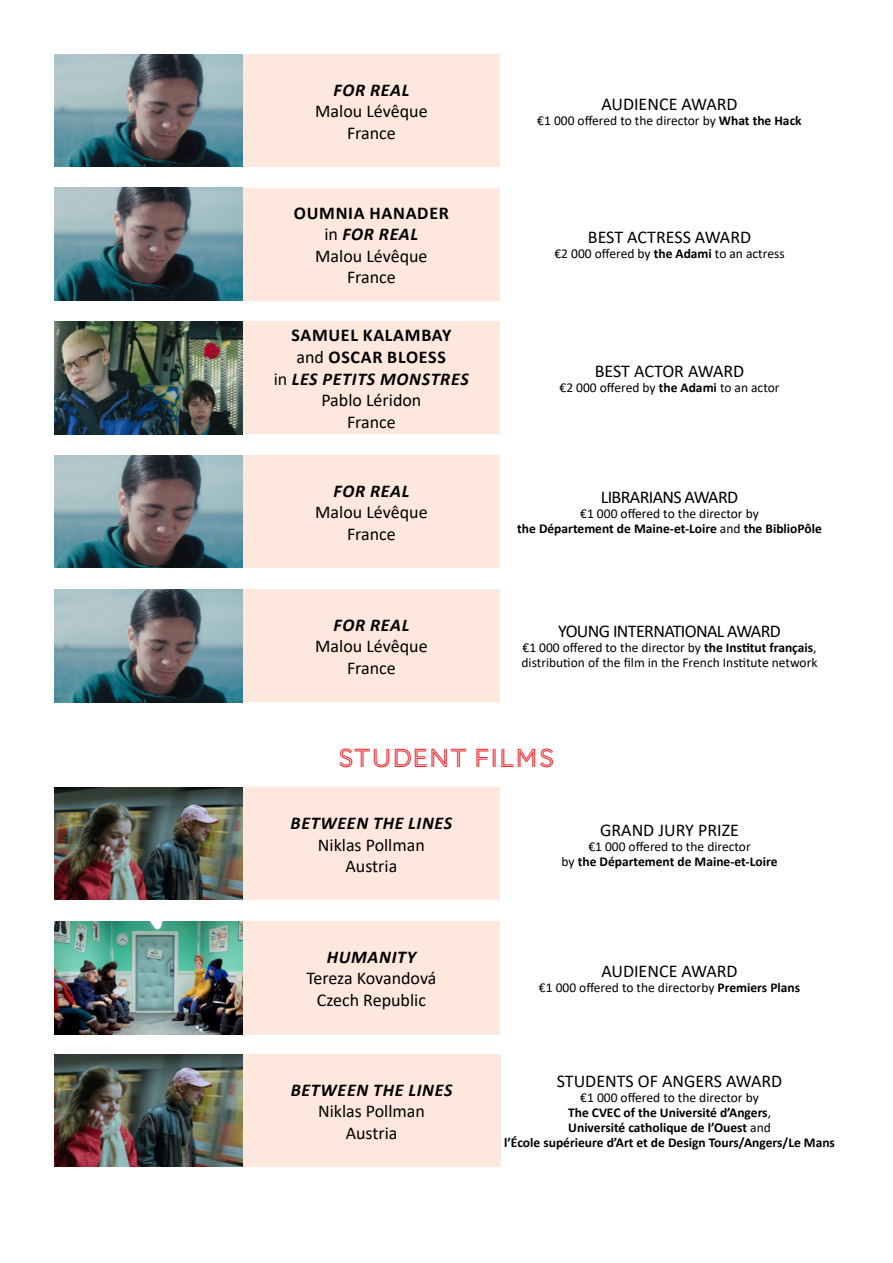
<style>
.page{position:relative;width:893px;height:1263px;background:#fff}
.page>*{position:absolute;margin:0;border:0;box-sizing:border-box;transform-origin:0 0}
.t1{font:27px "AW Conqueror Std Inline";color:#ed1d24}
.t2{font:18px/21.6px "Calibri";color:#000;text-align:center}
.t3{font:700 18px/21.6px "Calibri";letter-spacing:.04em;color:#000;text-align:center}
.t4{font:italic 700 18px "Calibri";letter-spacing:.04em;color:#000}
.t5{font:18px "Calibri";letter-spacing:-.035em;color:#000}
.t6{font:700 13.5px/15px "Calibri";color:#000;text-align:center}
.t7{font:13.5px/15px "Calibri";color:#000}
.s1{font-weight:700}
.s2{font-weight:700;font-style:italic}
.s3{font-weight:400}
.s4{font-style:italic}
</style>
<div class="page">
<div style="left:243px;top:54px;width:257px;height:113px;background:#fee7dc"></div>
<img style="left:54px;top:54px;width:189px;height:113px">
<div style="left:243px;top:188px;width:257px;height:113px;background:#fee7dc"></div>
<img style="left:54px;top:188px;width:189px;height:113px">
<div style="left:243px;top:322px;width:257px;height:112px;background:#fee7dc"></div>
<img style="left:54px;top:322px;width:189px;height:112px">
<div style="left:243px;top:455px;width:257px;height:113px;background:#fee7dc"></div>
<img style="left:54px;top:455px;width:189px;height:113px">
<div style="left:243px;top:589px;width:257px;height:113px;background:#fee7dc"></div>
<img style="left:54px;top:589px;width:189px;height:113px">
<div style="left:243px;top:788px;width:257px;height:112px;background:#fee7dc"></div>
<img style="left:54px;top:788px;width:189px;height:112px">
<div style="left:243px;top:921px;width:257px;height:113px;background:#fee7dc"></div>
<img style="left:54px;top:921px;width:189px;height:113px">
<div style="left:243px;top:1054px;width:257px;height:113px;background:#fee7dc"></div>
<img style="left:54px;top:1054px;width:189px;height:113px">
<h2 class="t4" style="left:334px;top:77px;width:77px">FOR REAL</h2>
<h2 class="t2" style="left:315px;top:100px;width:114px">Malou Lévêque<br>France</h2>
<h2 class="t2" style="left:294px;top:201px;width:157px"><span class="s1">OUMNIA HANADER </span>in <span class="s2">FOR REAL<br></span>Malou Lévêque<br>France</h2>
<h2 class="t3" style="left:274px;top:324px;width:197px">SAMUEL KALAMBAY<br><span class="s3">and</span> OSCAR BLOESS<br><span class="s3">in</span> <span class="s4">LES PETITS MONSTRES<br></span><span class="s3">Pablo Léridon<br>France</span></h2>
<h2 class="t4" style="left:334px;top:478px;width:77px">FOR REAL</h2>
<h2 class="t2" style="left:315px;top:501px;width:114px">Malou Lévêque<br>France</h2>
<h2 class="t4" style="left:334px;top:612px;width:77px">FOR REAL</h2>
<h2 class="t2" style="left:315px;top:635px;width:114px">Malou Lévêque<br>France</h2>
<h2 class="t2" style="left:601px;top:93px;width:138px">AUDIENCE AWARD</h2>
<p class="t7" style="left:537px;top:113px;width:266px">€1 000 offered to the director by <span class="s1">What the Hack</span></p>
<h2 class="t2" style="left:588px;top:226px;width:165px">BEST ACTRESS AWARD</h2>
<p class="t7" style="left:554px;top:246px;width:232px">€2 000 offered by <span class="s1">the Adami</span> to an actress</p>
<h2 class="t2" style="left:595px;top:360px;width:151px">BEST ACTOR AWARD</h2>
<p class="t7" style="left:559px;top:380px;width:222px">€2 000 offered by <span class="s1">the Adami</span> to an actor</p>
<h2 class="t5" style="left:601px;top:485px;width:139px">LIBRARIANS AWARD</h2>
<p class="t6" style="left:517px;top:506px;width:306px"><span class="s3">€1 000 offered to the director by<br></span>the Département de Maine-et-Loire <span class="s3">and</span> the BiblioPôle</p>
<h2 class="t5" style="left:558px;top:619px;width:224px">YOUNG INTERNATIONAL AWARD</h2>
<p class="t7" style="left:521px;top:640px;width:298px">€1 000 offered to the director by <span class="s1">the Institut français</span>, distribution of the film in the French Institute network</p>
<h1 class="t1" style="left:337px;top:743px;width:220px">STUDENT FILMS</h1>
<h2 class="t4" style="left:291px;top:810px;width:163px">BETWEEN THE LINES</h2>
<h2 class="t2" style="left:318px;top:833px;width:108px">Niklas Pollman<br>Austria</h2>
<h2 class="t2" style="left:600px;top:818px;width:140px">GRAND JURY PRIZE</h2>
<p class="t6" style="left:562px;top:838px;width:217px"><span class="s3">€1 000 offered to the director<br>by</span> the Département de Maine-et-Loire</p>
<h2 class="t4" style="left:327px;top:944px;width:91px">HUMANITY</h2>
<h2 class="t2" style="left:306px;top:967px;width:132px">Tereza Kovandová<br>Czech Republic</h2>
<h2 class="t4" style="left:291px;top:1077px;width:163px">BETWEEN THE LINES</h2>
<h2 class="t2" style="left:318px;top:1100px;width:108px">Niklas Pollman<br>Austria</h2>
<h2 class="t2" style="left:601px;top:960px;width:138px">AUDIENCE AWARD</h2>
<p class="t7" style="left:539px;top:980px;width:263px">€1 000 offered to the directorby <span class="s1">Premiers Plans</span></p>
<h2 class="t2" style="left:557px;top:1070px;width:227px">STUDENTS OF ANGERS AWARD</h2>
<p class="t6" style="left:504px;top:1090px;width:332px"><span class="s3">€1 000 offered to the director by<br></span>The CVEC of the Université d’Angers<span class="s3">,<br></span>Université catholique de l’Ouest <span class="s3">and<br></span>l’École supérieure d’Art et de Design Tours/Angers/Le Mans</p>
</div>
